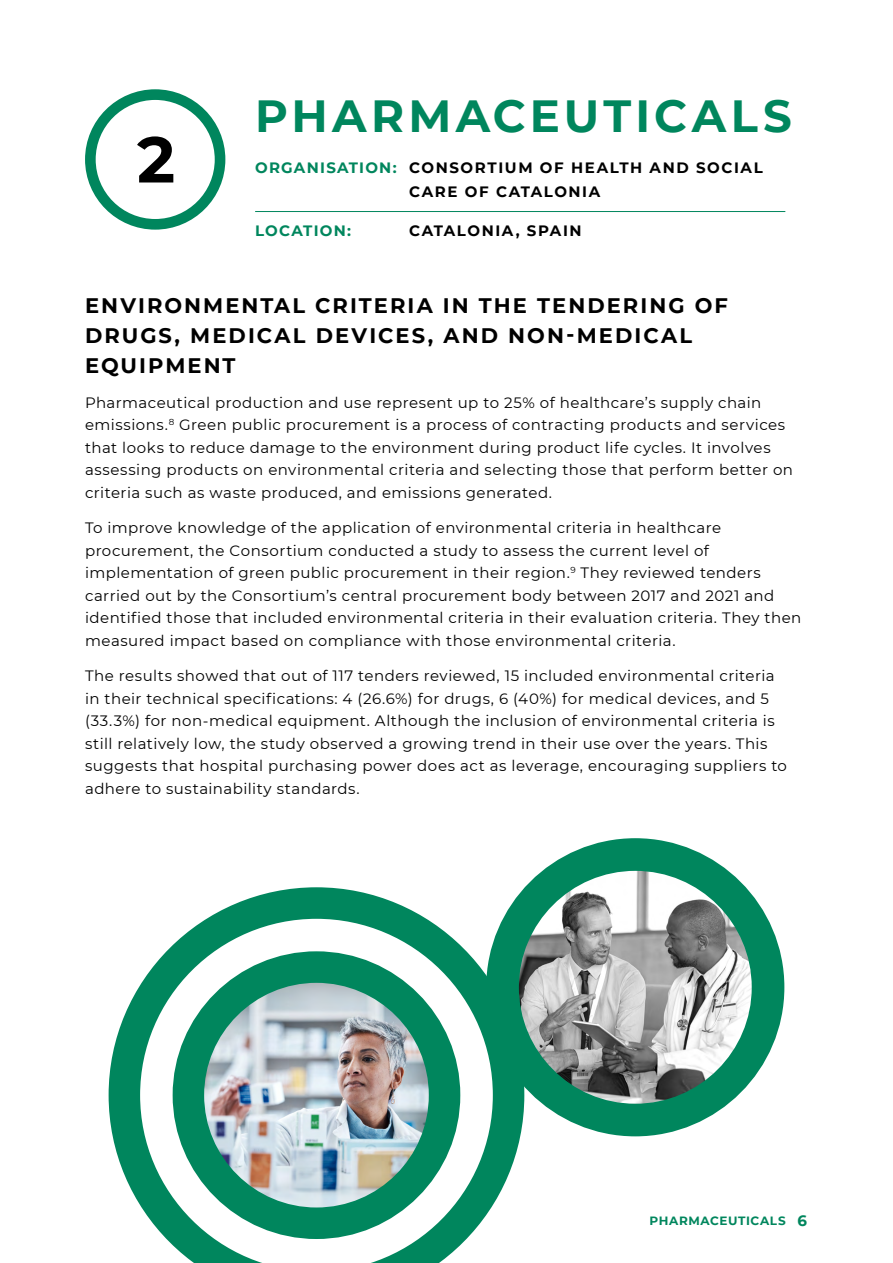
<style>
.page{position:relative;width:893px;height:1263px;background:#fff}
.page>*{position:absolute;margin:0;border:0;box-sizing:border-box;transform-origin:0 0}
.t1{font:700 45px "Montserrat";letter-spacing:.095em;color:#00865d}
.t2{font:700 21px/30px "Montserrat";letter-spacing:.095em;color:#000}
.t3{font:15px/22.5px "Montserrat";letter-spacing:.03em;color:#000}
.t4{font:700 15px/24px "Montserrat";letter-spacing:.105em;color:#000;text-align:center}
.t5{font:700 15px "Montserrat";letter-spacing:.08em;color:#00865d}
.t6{font:700 12px "Montserrat";letter-spacing:.05em;color:#00865d}
.s1{color:#00865d}
.s2{font-size:15px}
</style>
<div class="page">
<svg style="left:524px;top:838px;width:260px;height:298px"></svg>
<svg style="left:109px;top:887px;width:415px;height:376px"></svg>
<img style="left:173px;top:951px;width:287px;height:288px">
<hr style="left:255px;top:211px;width:530px;height:1px;background:#00865d">
<svg style="left:85px;top:89px;width:140px;height:141px"></svg>
<h1 class="t1" style="left:255px;top:83px;width:538px">PHARMACEUTICALS</h1>
<p class="t4" style="left:255px;top:155px;width:509px"><span class="s1">ORGANISATION:</span> CONSORTIUM OF HEALTH AND SOCIAL<br>CARE OF CATALONIA</p>
<p class="t5" style="left:255px;top:220px;width:98px">LOCATION:</p>
<p class="t4" style="left:409px;top:218px;width:174px">CATALONIA, SPAIN</p>
<h2 class="t2" style="left:85px;top:289px;width:644px">ENVIRONMENTAL CRITERIA IN THE TENDERING OF<br>DRUGS, MEDICAL DEVICES, AND NON-MEDICAL<br>EQUIPMENT</h2>
<p class="t3" style="left:85px;top:391px;width:710px">Pharmaceutical production and use represent up to 25% of healthcare’s supply chain emissions.<sup>8</sup> Green public procurement is a process of contracting products and services that looks to reduce damage to the environment during product life cycles. It involves assessing products on environmental criteria and selecting those that perform better on criteria such as waste produced, and emissions generated.</p>
<p class="t3" style="left:85px;top:516px;width:718px">To improve knowledge of the application of environmental criteria in healthcare procurement, the Consortium conducted a study to assess the current level of implementation of green public procurement in their region.<sup>9</sup> They reviewed tenders carried out by the Consortium’s central procurement body between 2017 and 2021 and identified those that included environmental criteria in their evaluation criteria. They then measured impact based on compliance with those environmental criteria.</p>
<p class="t3" style="left:85px;top:664px;width:703px">The results showed that out of 117 tenders reviewed, 15 included environmental criteria in their technical specifications: 4 (26.6%) for drugs, 6 (40%) for medical devices, and 5 (33.3%) for non-medical equipment. Although the inclusion of environmental criteria is still relatively low, the study observed a growing trend in their use over the years. This suggests that hospital purchasing power does act as leverage, encouraging suppliers to adhere to sustainability standards.</p>
<p class="t6" style="left:650px;top:1212px;width:159px">PHARMACEUTICALS <span class="s2">6</span></p>
</div>
